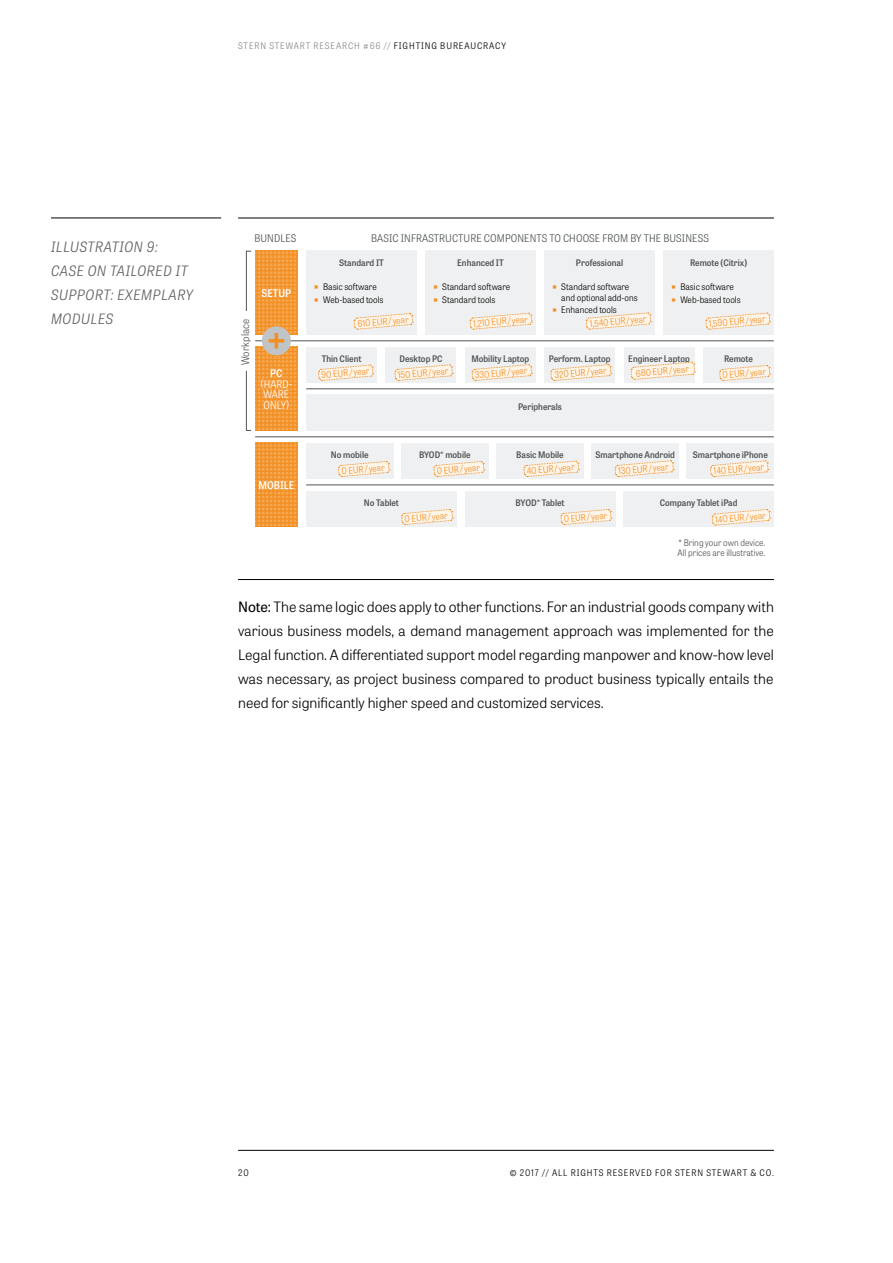
<style>
.page{position:relative;width:893px;height:1263px;background:#fff}
.page>*{position:absolute;margin:0;border:0;box-sizing:border-box;transform-origin:0 0}
.TEXT_fliesstext_EN{font:300 14.25px/24px "Tablet Gothic";color:#000;text-align:justify}
.t1{font:italic 300 14.25px/24px "Tablet Gothic Narrow";letter-spacing:.04em;color:#636362}
.t2{font:300 10.5px "Tablet Gothic Narrow";letter-spacing:.01em;color:#4f5455}
.t3{font:300 10.5px/10.5px "Tablet Gothic Narrow";color:#fff;text-align:center}
.t4{font:600 10.5px "Tablet Gothic Narrow";color:#fff}
.t5{font:600 9px "Tablet Gothic Narrow";color:#4f5455}
.t6{font:300 9px "Tablet Gothic Narrow";color:#f38e20}
.t7{font:300 9px/12.6px "Tablet Gothic Narrow";color:#000}
.t8{font:300 9px/10.5px "Tablet Gothic Narrow";color:#4f5455}
.t9{font:300 9px "Tablet Gothic Narrow";letter-spacing:.1em;color:#878786}
.t10{font:300 9px "Tablet Gothic Narrow";letter-spacing:.1em;color:#000}
.s1{color:#000}
.s2{font-weight:600}
.s3{font-weight:400}
</style>
<div class="page">
<hr style="left:238px;top:1150px;width:536px;height:1px;background:#000">
<hr style="left:238px;top:218px;width:536px;height:1px;background:#000">
<hr style="left:238px;top:579px;width:536px;height:1px;background:#000">
<img style="left:255px;top:251px;width:43px;height:84px">
<img style="left:255px;top:347px;width:43px;height:84px">
<img style="left:255px;top:443px;width:43px;height:84px">
<hr style="left:255px;top:340px;width:519px;height:1px;background:#4f5455">
<hr style="left:255px;top:436px;width:519px;height:1px;background:#4f5455">
<hr style="left:306px;top:484px;width:468px;height:1px;background:#4f5455">
<hr style="left:306px;top:388px;width:468px;height:1px;background:#4f5455">
<hr style="left:246px;top:251px;width:1px;height:60px;background:#4f5455">
<hr style="left:246px;top:371px;width:1px;height:60px;background:#4f5455">
<div style="left:306px;top:251px;width:111px;height:24px;background:#eff0f1"></div>
<div style="left:425px;top:251px;width:111px;height:24px;background:#eff0f1"></div>
<div style="left:544px;top:251px;width:111px;height:24px;background:#eff0f1"></div>
<div style="left:663px;top:251px;width:111px;height:24px;background:#eff0f1"></div>
<div style="left:306px;top:347px;width:71px;height:36px;background:#eff0f1"></div>
<div style="left:386px;top:347px;width:70px;height:36px;background:#eff0f1"></div>
<div style="left:465px;top:347px;width:71px;height:36px;background:#eff0f1"></div>
<div style="left:544px;top:347px;width:71px;height:36px;background:#eff0f1"></div>
<div style="left:624px;top:347px;width:70px;height:36px;background:#eff0f1"></div>
<div style="left:703px;top:347px;width:71px;height:36px;background:#eff0f1"></div>
<div style="left:306px;top:395px;width:468px;height:36px;background:#eff0f1"></div>
<div style="left:306px;top:275px;width:111px;height:60px;background:#eff0f1"></div>
<div style="left:425px;top:275px;width:111px;height:60px;background:#eff0f1"></div>
<div style="left:663px;top:275px;width:111px;height:60px;background:#eff0f1"></div>
<div style="left:544px;top:275px;width:111px;height:60px;background:#eff0f1"></div>
<div style="left:262px;top:326px;width:29px;height:29px;background:#c1c4c6;border-radius:50%"></div>
<svg style="left:269px;top:333px;width:15px;height:16px"></svg>
<div style="left:306px;top:443px;width:87px;height:36px;background:#eff0f1"></div>
<div style="left:401px;top:443px;width:87px;height:36px;background:#eff0f1"></div>
<div style="left:496px;top:443px;width:88px;height:36px;background:#eff0f1"></div>
<div style="left:592px;top:443px;width:87px;height:36px;background:#eff0f1"></div>
<div style="left:687px;top:443px;width:87px;height:36px;background:#eff0f1"></div>
<div style="left:306px;top:491px;width:151px;height:36px;background:#eff0f1"></div>
<div style="left:465px;top:491px;width:150px;height:36px;background:#eff0f1"></div>
<div style="left:623px;top:491px;width:151px;height:36px;background:#eff0f1"></div>
<svg style="left:318px;top:364px;width:56px;height:17px"></svg>
<svg style="left:394px;top:364px;width:59px;height:17px"></svg>
<svg style="left:471px;top:364px;width:62px;height:17px"></svg>
<svg style="left:550px;top:364px;width:62px;height:17px"></svg>
<svg style="left:719px;top:365px;width:52px;height:16px"></svg>
<svg style="left:338px;top:461px;width:52px;height:16px"></svg>
<svg style="left:401px;top:509px;width:52px;height:16px"></svg>
<svg style="left:560px;top:509px;width:52px;height:16px"></svg>
<svg style="left:433px;top:461px;width:52px;height:16px"></svg>
<svg style="left:523px;top:460px;width:56px;height:17px"></svg>
<svg style="left:614px;top:460px;width:60px;height:17px"></svg>
<svg style="left:710px;top:460px;width:59px;height:17px"></svg>
<svg style="left:712px;top:509px;width:59px;height:17px"></svg>
<svg style="left:630px;top:361px;width:66px;height:19px"></svg>
<svg style="left:353px;top:313px;width:60px;height:17px"></svg>
<svg style="left:469px;top:312px;width:63px;height:18px"></svg>
<svg style="left:586px;top:312px;width:66px;height:18px"></svg>
<svg style="left:705px;top:312px;width:66px;height:18px"></svg>
<hr style="left:51px;top:218px;width:170px;height:1px;background:#000">
<p class="t9" style="left:238px;top:40px;width:269px">STERN STEWART RESEARCH #66 // <span class="s1">FIGHTING BUREAUCRACY</span></p>
<p class="t1" style="left:51px;top:234px;width:144px">ILLUSTRATION 9:<br>CASE ON TAILORED IT<br>SUPPORT: EXEMPLARY<br>MODULES</p>
<p class="t2" style="left:254px;top:231px;width:44px">BUNDLES</p>
<p class="t2" style="left:371px;top:231px;width:339px">BASIC INFRASTRUCTURE COMPONENTS TO CHOOSE FROM BY THE BUSINESS</p>
<p class="t5" style="left:339px;top:257px;width:46px">Standard IT</p>
<p class="t5" style="left:457px;top:257px;width:48px">Enhanced IT</p>
<p class="t5" style="left:576px;top:257px;width:49px">Professional</p>
<p class="t5" style="left:690px;top:257px;width:59px">Remote (Citrix)</p>
<p class="t4" style="left:262px;top:286px;width:31px">SETUP</p>
<p class="t7" style="left:323px;top:280px;width:62px">Basic software<br>Web-based tools</p>
<p class="t7" style="left:442px;top:280px;width:70px">Standard software<br>Standard tools</p>
<p class="t7" style="left:680px;top:280px;width:62px">Basic software<br>Web-based tools</p>
<p class="t7" style="left:561px;top:281px;width:78px;line-height:10.5px">Standard software and optional add-ons</p>
<p class="t7" style="left:561px;top:303px;width:57px">Enhanced tools</p>
<p class="t2" style="left:238px;top:365px;width:48px;rotate:-90deg">Workplace</p>
<p class="t3" style="left:261px;top:368px;width:33px"><span class="s2">PC </span>(HARD-<br>WARE<br>ONLY)</p>
<p class="t6" style="left:357px;top:318px;width:53px;rotate:-5deg">610 EUR / year</p>
<p class="t6" style="left:473px;top:318px;width:56px;rotate:-5deg">1,210 EUR / year</p>
<p class="t6" style="left:589px;top:318px;width:58px;rotate:-5deg">1,540 EUR / year</p>
<p class="t6" style="left:708px;top:318px;width:59px;rotate:-5deg">1,590 EUR / year</p>
<p class="t5" style="left:322px;top:353px;width:41px">Thin Client</p>
<p class="t5" style="left:399px;top:353px;width:45px">Desktop PC</p>
<p class="t5" style="left:471px;top:353px;width:59px">Mobility Laptop</p>
<p class="t5" style="left:549px;top:353px;width:63px">Perform. Laptop</p>
<p class="t5" style="left:628px;top:353px;width:63px">Engineer Laptop</p>
<p class="t5" style="left:724px;top:353px;width:30px">Remote</p>
<p class="t5" style="left:518px;top:401px;width:45px">Peripherals</p>
<p class="t6" style="left:635px;top:367px;width:55px;rotate:-5deg">680 EUR / year</p>
<p class="t6" style="left:321px;top:369px;width:50px;rotate:-5deg">90 EUR / year</p>
<p class="t6" style="left:397px;top:369px;width:52px;rotate:-5deg">150 EUR / year</p>
<p class="t6" style="left:474px;top:369px;width:54px;rotate:-5deg">330 EUR / year</p>
<p class="t6" style="left:554px;top:369px;width:54px;rotate:-5deg">320 EUR / year</p>
<p class="t6" style="left:722px;top:369px;width:45px;rotate:-5deg">0 EUR / year</p>
<p class="t4" style="left:258px;top:478px;width:37px">MOBILE</p>
<p class="t5" style="left:331px;top:449px;width:39px">No mobile</p>
<p class="t5" style="left:419px;top:449px;width:53px">BYOD* mobile</p>
<p class="t5" style="left:516px;top:449px;width:49px">Basic Mobile</p>
<p class="t5" style="left:595px;top:449px;width:81px">Smartphone Android</p>
<p class="t5" style="left:693px;top:449px;width:76px">Smartphone iPhone</p>
<p class="t5" style="left:364px;top:497px;width:37px">No Tablet</p>
<p class="t5" style="left:515px;top:497px;width:51px">BYOD* Tablet</p>
<p class="t5" style="left:660px;top:497px;width:79px">Company Tablet iPad</p>
<p class="t6" style="left:436px;top:465px;width:45px;rotate:-5deg">0 EUR / year</p>
<p class="t6" style="left:526px;top:465px;width:49px;rotate:-5deg">40 EUR / year</p>
<p class="t6" style="left:617px;top:465px;width:52px;rotate:-5deg">130 EUR / year</p>
<p class="t6" style="left:713px;top:465px;width:52px;rotate:-5deg">140 EUR / year</p>
<p class="t6" style="left:715px;top:514px;width:52px;rotate:-5deg">140 EUR / year</p>
<p class="t6" style="left:341px;top:465px;width:45px;rotate:-5deg">0 EUR / year</p>
<p class="t6" style="left:404px;top:513px;width:45px;rotate:-5deg">0 EUR / year</p>
<p class="t6" style="left:563px;top:513px;width:45px;rotate:-5deg">0 EUR / year</p>
<p class="t8" style="left:678px;top:537px;width:89px">* Bring your own device.<br>All prices are illustrative.</p>
<p class="TEXT_fliesstext_EN" style="left:238px;top:594px;width:537px"><span class="s3">Note:</span> The same logic does apply to other functions. For an industrial goods company with various business models, a demand management approach was implemented for the Legal function. A differentiated support model regarding manpower and know-how level was necessary, as project business compared to product business typically entails the need for significantly higher speed and customized services.</p>
<p class="t7" style="left:238px;top:1166px;width:12px">20</p>
<p class="t10" style="left:510px;top:1167px;width:266px">© 2017 // ALL RIGHTS RESERVED FOR STERN STEWART &amp; CO.</p>
</div>
